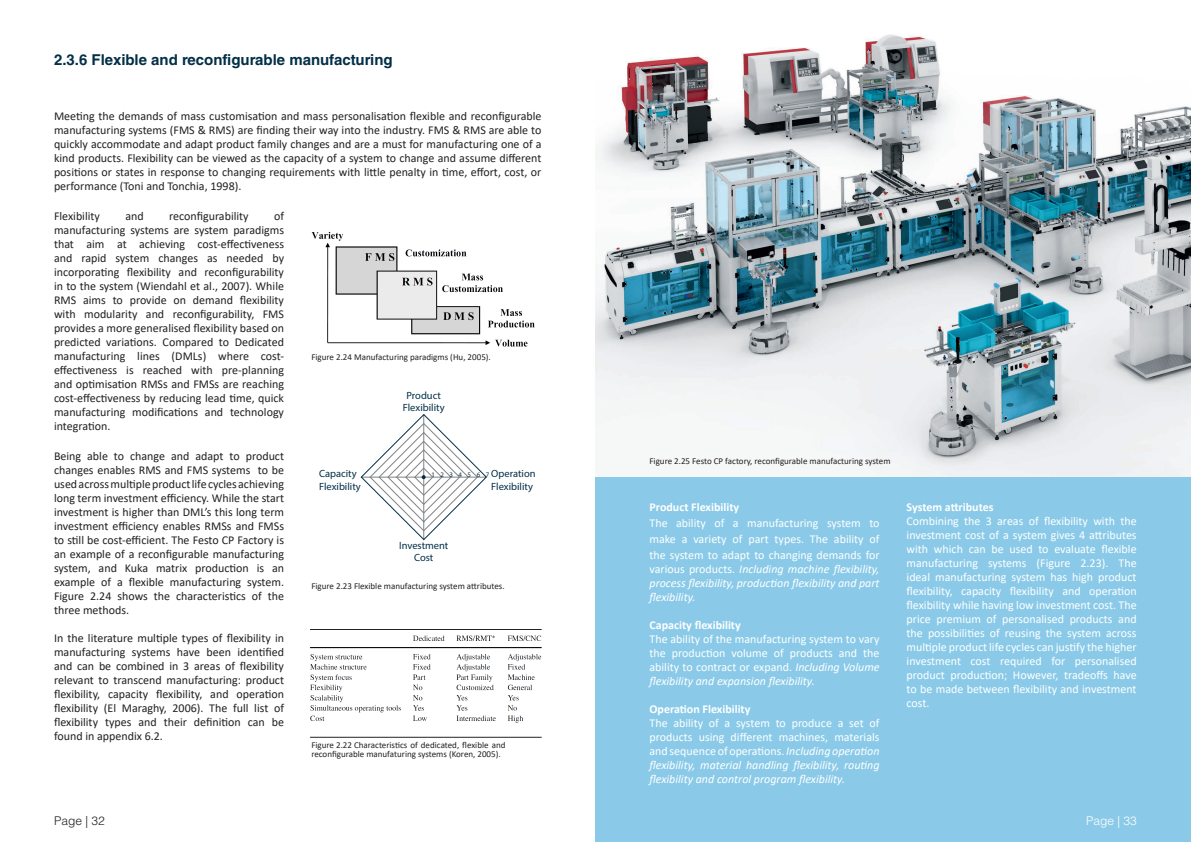
<style>
.page{position:relative;width:1191px;height:842px;background:#fff}
.page>*{position:absolute;margin:0;border:0;box-sizing:border-box;transform-origin:0 0}
.t1{font:700 15px "Helvetica LT Std";color:#032f47}
.t2{font:12px/14px "Calibri";color:#231f20;text-align:justify}
.t3{font:12px/14px "Calibri";color:#fff;text-align:justify}
.t4{font:italic 12px/14px "Calibri";color:#fff;text-align:justify}
.t5{font:700 12px "Calibri";color:#fff}
.t6{font:300 12px "Helvetica LT Std";color:#231f20}
.t7{font:300 12px "Helvetica LT Std";color:#fff}
.t8{font:10.5px/12.6px "Myriad Pro";color:#032f47}
.t9{font:9px/9px "Calibri";color:#231f20}
.t10{font:6.9px "Myriad Pro";letter-spacing:.805em;color:#032f47}
.s1{font-style:normal}
.s2{font-style:italic}
</style>
<div class="page">
<img style="left:595px;top:34px;width:596px;height:443px">
<div style="left:595px;top:477px;width:596px;height:365px;background:#8acae8"></div>
<svg style="left:360px;top:414px;width:127px;height:127px"></svg>
<img style="left:311px;top:231px;width:224px;height:116px">
<img style="left:310px;top:629px;width:232px;height:109px">
<p class="t1" style="left:54px;top:50px;width:340px">2.3.6 Flexible and reconfigurable manufacturing</p>
<p class="t2" style="left:54px;top:109px;width:489px">Meeting the demands of mass customisation and mass personalisation flexible and reconfigurable manufacturing systems (FMS &amp; RMS) are finding their way into the industry. FMS &amp; RMS are able to quickly accommodate and adapt product family changes and are a must for manufacturing one of a kind products. Flexibility can be viewed as the capacity of a system to change and assume different positions or states in response to changing requirements with little penalty in time, effort, cost, or performance (Toni and Tonchia, 1998).</p>
<p class="t2" style="left:54px;top:209px;width:232px;text-indent:220px">of manufacturing systems are system paradigms that aim at achieving cost-effectiveness and rapid system changes as needed by incorporating flexibility and reconfigurability in to the system (Wiendahl et al., 2007). While RMS aims to provide on demand flexibility with modularity and reconfigurability, FMS provides a more generalised flexibility based on predicted variations. Compared to Dedicated manufacturing lines (DMLs) where cost&shy;effectiveness is reached with pre-planning and optimisation RMSs and FMSs are reaching cost-effectiveness by reducing lead time, quick manufacturing modifications and technology integration.</p>
<p class="t2" style="left:54px;top:449px;width:232px">Being able to change and adapt to product changes enables RMS and FMS systems to be used across multiple product life cycles achieving long term investment efficiency. While the start investment is higher than DML’s this long term investment efficiency enables RMSs and FMSs to still be cost-efficient. The Festo CP Factory is an example of a reconfigurable manufacturing system, and Kuka matrix production is an example of a flexible manufacturing system.<br>Figure 2.24 shows the characteristics of the three methods.</p>
<p class="t2" style="left:54px;top:631px;width:231px">In the literature multiple types of flexibility in manufacturing systems have been identified and can be combined in 3 areas of flexibility relevant to transcend manufacturing: product flexibility, capacity flexibility, and operation flexibility (El Maraghy, 2006). The full list of flexibility types and their definition can be found in appendix 6.2.</p>
<p class="t2" style="left:54px;top:209px;width:48px">Flexibility</p>
<p class="t2" style="left:125px;top:209px;width:20px">and</p>
<p class="t2" style="left:169px;top:209px;width:81px">reconfigurability</p>
<p class="t9" style="left:311px;top:353px;width:181px">Figure 2.24 Manufacturing paradigms (Hu, 2005).</p>
<p class="t8" style="left:403px;top:389px;width:43px;text-align:center">Product<br>Flexibility</p>
<p class="t8" style="left:319px;top:467px;width:43px">Capacity<br>Flexibility</p>
<p class="t8" style="left:491px;top:467px;width:46px">Operation<br>Flexibility</p>
<p class="t10" style="left:431px;top:470px;width:59px">1234567</p>
<p class="t8" style="left:399px;top:538px;width:51px;text-align:center">Investment<br>Cost</p>
<p class="t9" style="left:311px;top:581px;width:195px">Figure 2.23 Flexible manufacturing system attributes.</p>
<p class="t9" style="left:311px;top:740px;width:195px">Figure 2.22 Characteristics of dedicated, flexible and reconfigurable manufaturing systems (Koren, 2005).</p>
<p class="t9" style="left:649px;top:456px;width:242px">Figure 2.25 Festo CP factory, reconfigurable manufacturing system</p>
<p class="t5" style="left:649px;top:499px;width:91px">Product Flexibility</p>
<p class="t3" style="left:649px;top:515px;width:231px;line-height:16px">The ability of a manufacturing system to make a variety of part types. The ability of the system to adapt to changing demands for</p>
<p class="t4" style="left:649px;top:562px;width:232px"><span class="s1">various products.</span> Including machine flexibility, process flexibility, production flexibility and part flexibility.</p>
<p class="t5" style="left:649px;top:617px;width:93px">Capacity flexibility</p>
<p class="t3" style="left:649px;top:632px;width:232px">The ability of the manufacturing system to vary the production volume of products and the ability to contract or expand. <span class="s2">Including Volume flexibility and expansion flexibility.</span></p>
<p class="t5" style="left:649px;top:701px;width:102px">Operation Flexibility</p>
<p class="t4" style="left:649px;top:716px;width:231px"><span class="s1">The ability of a system to produce a set of products using different machines, materials and sequence of operations.</span> Including operation flexibility, material handling flexibility, routing flexibility and control program flexibility.</p>
<p class="t5" style="left:906px;top:499px;width:88px">System attributes</p>
<p class="t3" style="left:906px;top:514px;width:232px">Combining the 3 areas of flexibility with the investment cost of a system gives 4 attributes with which can be used to evaluate flexible manufacturing systems (Figure 2.23). The ideal manufacturing system has high product flexibility, capacity flexibility and operation flexibility while having low investment cost. The price premium of personalised products and the possibilities of reusing the system across multiple product life cycles can justify the higher investment cost required for personalised product production; However, tradeoffs have to be made between flexibility and investment cost.</p>
<p class="t6" style="left:54px;top:813px;width:52px">Page | 32</p>
<p class="t7" style="left:1086px;top:813px;width:52px">Page | 33</p>
</div>
